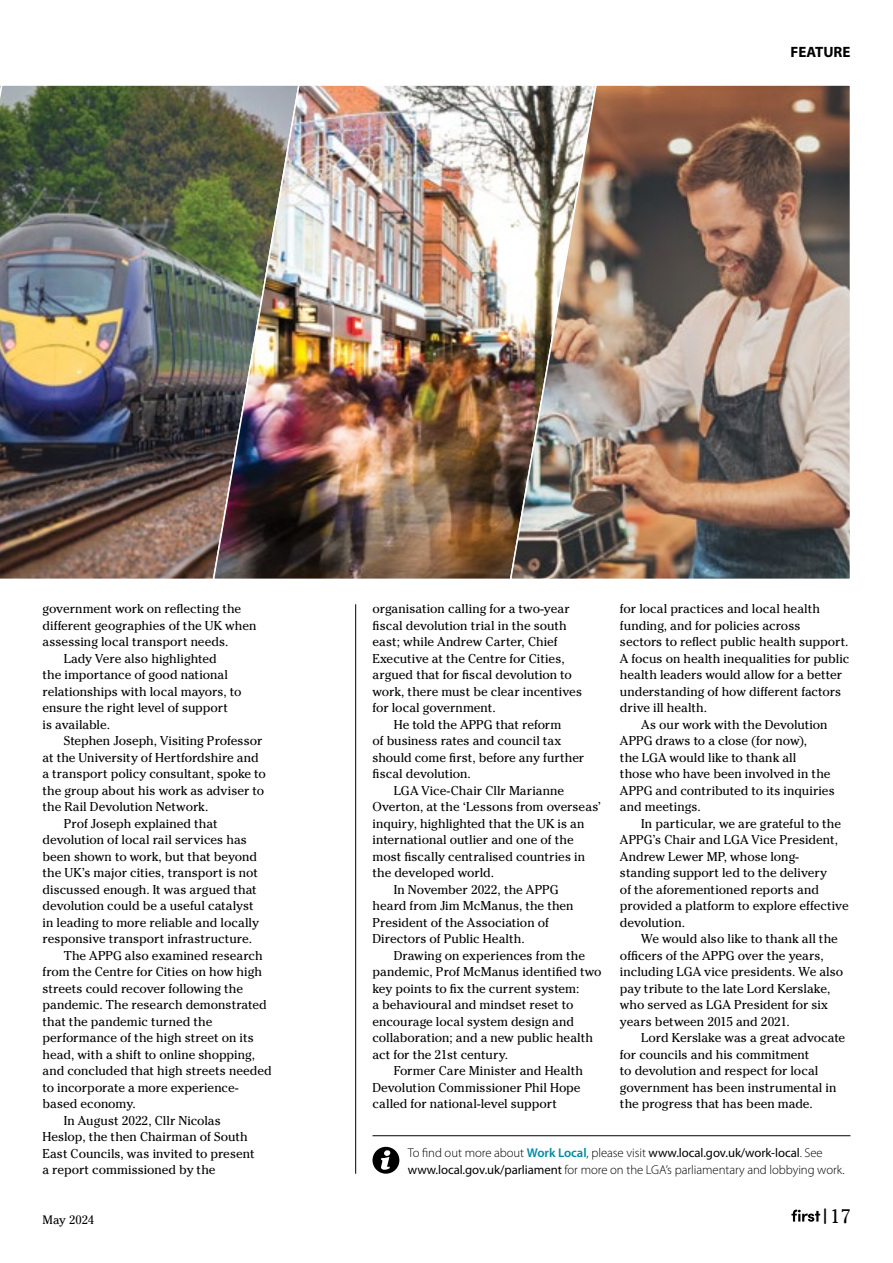
<style>
.page{position:relative;width:893px;height:1263px;background:#fff}
.page>*{position:absolute;margin:0;border:0;box-sizing:border-box;transform-origin:0 0}
.t1{font:19.5px "Cheltenham Std";color:#000}
.t2{font:700 15px "Myriad Pro";color:#000}
.body_copy_features_REGULAR{font:12.75px/16.5px "Cheltenham Std";letter-spacing:-.005em;color:#000}
.comment_body_1st_paragraph{font:300 12.75px/16.5px "Myriad Pro";letter-spacing:-.005em;color:#000}
.feature_standfirst_serif{font:12.15px "Cheltenham Std";color:#000}
.s1{font-weight:600;color:#008ba1}
.s2{font-weight:400}
</style>
<div class="page">
<hr style="left:355px;top:604px;width:1px;height:570px;background:#000">
<svg style="left:791px;top:1209px;width:29px;height:13px"></svg>
<hr style="left:372px;top:1135px;width:478px;height:1px;background:#000">
<div style="left:372px;top:1147px;width:27px;height:27px;background:#000;border-radius:50%"></div>
<svg style="left:381px;top:1150px;width:9px;height:20px"></svg>
<img style="left:0;top:85px;width:212px;height:494px">
<img style="left:212px;top:85px;width:297px;height:494px">
<img style="left:509px;top:85px;width:341px;height:494px">
<p class="t2" style="left:791px;top:43px;width:61px">FEATURE</p>
<p class="body_copy_features_REGULAR" style="left:43px;top:600px;width:215px">government work on reflecting the different geographies of the UK when assessing local transport needs.</p>
<p class="body_copy_features_REGULAR" style="left:43px;top:650px;width:201px;text-indent:21px">Lady Vere also highlighted<br>the importance of good national relationships with local mayors, to ensure the right level of support<br>is available.</p>
<p class="body_copy_features_REGULAR" style="left:43px;top:732px;width:225px;text-indent:21px">Stephen Joseph, Visiting Professor at the University of Hertfordshire and a transport policy consultant, spoke to the group about his work as adviser to the Rail Devolution Network.</p>
<p class="body_copy_features_REGULAR" style="left:43px;top:815px;width:218px;text-indent:21px">Prof Joseph explained that devolution of local rail services has been shown to work, but that beyond the UK’s major cities, transport is not discussed enough. It was argued that devolution could be a useful catalyst in leading to more reliable and locally responsive transport infrastructure.</p>
<p class="body_copy_features_REGULAR" style="left:43px;top:947px;width:231px;text-indent:21px">The APPG also examined research from the Centre for Cities on how high streets could recover following the pandemic. The research demonstrated that the pandemic turned the performance of the high street on its head, with a shift to online shopping, and concluded that high streets needed to incorporate a more experience&shy;based economy.</p>
<p class="body_copy_features_REGULAR" style="left:43px;top:1112px;width:214px;text-indent:21px">In August 2022, Cllr Nicolas<br>Heslop, the then Chairman of South<br>East Councils, was invited to present a report commissioned by the</p>
<p class="body_copy_features_REGULAR" style="left:372px;top:600px;width:211px">organisation calling for a two-year fiscal devolution trial in the south east; while Andrew Carter, Chief Executive at the Centre for Cities, argued that for fiscal devolution to work, there must be clear incentives for local government.</p>
<p class="body_copy_features_REGULAR" style="left:372px;top:716px;width:213px;text-indent:21px">He told the APPG that reform<br>of business rates and council tax should come first, before any further fiscal devolution.</p>
<p class="body_copy_features_REGULAR" style="left:372px;top:782px;width:230px;text-indent:21px">LGA Vice-Chair Cllr Marianne Overton, at the ‘Lessons from overseas’ inquiry, highlighted that the UK is an international outlier and one of the most fiscally centralised countries in the developed world.</p>
<p class="body_copy_features_REGULAR" style="left:372px;top:881px;width:203px;text-indent:21px">In November 2022, the APPG heard from Jim McManus, the then<br>President of the Association of<br>Directors of Public Health.</p>
<p class="body_copy_features_REGULAR" style="left:372px;top:947px;width:231px;text-indent:21px">Drawing on experiences from the pandemic, Prof McManus identified two key points to fix the current system:<br>a behavioural and mindset reset to encourage local system design and collaboration; and a new public health act for the 21st century.</p>
<p class="body_copy_features_REGULAR" style="left:372px;top:1062px;width:212px;text-indent:21px">Former Care Minister and Health<br>Devolution Commissioner Phil Hope called for national-level support</p>
<p class="body_copy_features_REGULAR" style="left:620px;top:600px;width:231px">for local practices and local health funding, and for policies across<br>sectors to reflect public health support.<br>A focus on health inequalities for public health leaders would allow for a better understanding of how different factors drive ill health.</p>
<p class="body_copy_features_REGULAR" style="left:620px;top:716px;width:216px;text-indent:21px">As our work with the Devolution<br>APPG draws to a close (for now),<br>the LGA would like to thank all<br>those who have been involved in the<br>APPG and contributed to its inquiries and meetings.</p>
<p class="body_copy_features_REGULAR" style="left:620px;top:815px;width:230px;text-indent:21px">In particular, we are grateful to the<br>APPG’s Chair and LGA Vice President,<br>Andrew Lewer MP, whose long&shy;standing support led to the delivery<br>of the aforementioned reports and provided a platform to explore effective devolution.</p>
<p class="body_copy_features_REGULAR" style="left:620px;top:930px;width:225px;text-indent:21px">We would also like to thank all the officers of the APPG over the years, including LGA vice presidents. We also pay tribute to the late Lord Kerslake, who served as LGA President for six years between 2015 and 2021.</p>
<p class="body_copy_features_REGULAR" style="left:620px;top:1029px;width:227px;text-indent:21px">Lord Kerslake was a great advocate for councils and his commitment<br>to devolution and respect for local government has been instrumental in the progress that has been made.</p>
<p class="comment_body_1st_paragraph" style="left:408px;top:1144px;width:438px">To find out more about <span class="s1">Work Local</span>, please visit <span class="s2">www.local.gov.uk/work-local</span>. See <span class="s2">www.local.gov.uk/parliament</span> for more on the LGA’s parliamentary and lobbying work.</p>
<p class="feature_standfirst_serif" style="left:43px;top:1212px;width:53px">May 2024</p>
<p class="t1" style="left:823px;top:1205px;width:29px"><sup>|</sup>17</p>
</div>
